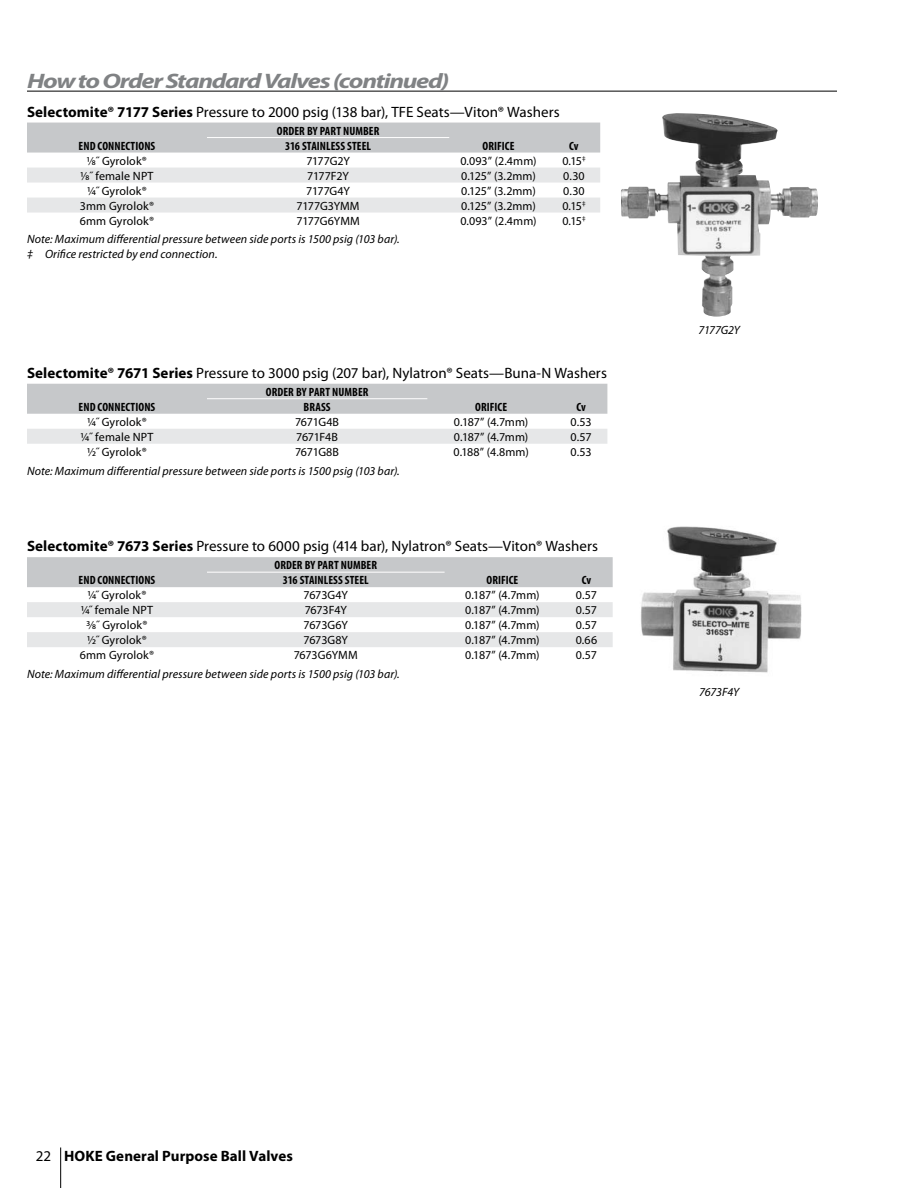
<style>
.page{position:relative;width:918px;height:1188px;background:#fff}
.page>*{position:absolute;margin:0;border:0;box-sizing:border-box;transform-origin:0 0}
.t1{font:italic 700 21px "Myriad Pro";letter-spacing:-.05em;color:#808284;scale:1.25 1}
.t2{font:15px "Myriad Pro";color:#000}
.t3{font:700 15px "Myriad Pro";letter-spacing:.005em;color:#000}
.t4{font:12px "Myriad Pro";letter-spacing:.01em;color:#000}
.t5{font:italic 12px/14.4px "Myriad Pro";letter-spacing:.01em;color:#000}
.t6{font:700 condensed 12px/15px "Myriad Pro";letter-spacing:.005em;color:#000;text-align:center}
.t7{font:italic 12px "Myriad Pro";letter-spacing:-.015em;color:#000}
.t8{font:italic 12px "Myriad Pro";letter-spacing:-.025em;color:#000}
.s1{font-weight:700}
.s2{font-weight:400}
</style>
<div class="page">
<hr style="left:60px;top:1148px;width:1px;height:40px;background:#000">
<hr style="left:27px;top:91px;width:810px;height:1px;background:#000">
<div style="left:27px;top:384px;width:580px;height:30px;background:#c6c8ca"></div>
<div style="left:27px;top:429px;width:580px;height:15px;background:#e6e7e8"></div>
<hr style="left:207px;top:398px;width:220px;height:1px;background:#fff">
<div style="left:27px;top:557px;width:586px;height:30px;background:#c6c8ca"></div>
<svg style="left:27px;top:602px;width:586px;height:45px"></svg>
<hr style="left:207px;top:572px;width:238px;height:1px;background:#fff">
<img style="left:641px;top:526px;width:161px;height:147px">
<div style="left:27px;top:123px;width:573px;height:30px;background:#c6c8ca"></div>
<svg style="left:27px;top:168px;width:573px;height:45px"></svg>
<hr style="left:207px;top:137px;width:242px;height:1px;background:#fff">
<img style="left:621px;top:113px;width:197px;height:204px">
<h1 class="t1" style="left:27px;top:69px;width:339px">How to Order Standard Valves (continued)</h1>
<p class="t2" style="left:27px;top:103px;width:534px"><span class="s1">Selectomite® 7177 Series</span> Pressure to 2000 psig (138 bar), TFE Seats—Viton® Washers</p>
<p class="t6" style="left:79px;top:138px;width:78px">END CONNECTIONS</p>
<p class="t6" style="left:277px;top:123px;width:104px">ORDER BY PART NUMBER<br>316 STAINLESS STEEL</p>
<p class="t6" style="left:483px;top:138px;width:33px">ORIFICE</p>
<p class="t6" style="left:569px;top:138px;width:11px">CV</p>
<p class="t4" style="left:87px;top:154px;width:62px">1/8˝ Gyrolok®</p>
<p class="t4" style="left:306px;top:154px;width:45px">7177G2Y</p>
<p class="t4" style="left:460px;top:154px;width:78px">0.093” (2.4mm)</p>
<p class="t4" style="left:562px;top:154px;width:25px">0.15<sup>‡</sup></p>
<p class="t4" style="left:80px;top:169px;width:75px">1/8˝ female NPT</p>
<p class="t4" style="left:307px;top:169px;width:43px">7177F2Y</p>
<p class="t4" style="left:461px;top:169px;width:76px">0.125” (3.2mm)</p>
<p class="t4" style="left:563px;top:169px;width:23px">0.30</p>
<p class="t4" style="left:87px;top:184px;width:61px">¼˝ Gyrolok®</p>
<p class="t4" style="left:306px;top:184px;width:45px">7177G4Y</p>
<p class="t4" style="left:461px;top:184px;width:76px">0.125” (3.2mm)</p>
<p class="t4" style="left:563px;top:184px;width:23px">0.30</p>
<p class="t4" style="left:80px;top:199px;width:76px">3mm Gyrolok®</p>
<p class="t4" style="left:297px;top:199px;width:64px">7177G3YMM</p>
<p class="t4" style="left:461px;top:199px;width:76px">0.125” (3.2mm)</p>
<p class="t4" style="left:562px;top:199px;width:25px">0.15<sup>‡</sup></p>
<p class="t4" style="left:80px;top:214px;width:76px">6mm Gyrolok®</p>
<p class="t4" style="left:296px;top:214px;width:65px">7177G6YMM</p>
<p class="t4" style="left:460px;top:214px;width:78px">0.093” (2.4mm)</p>
<p class="t4" style="left:562px;top:214px;width:25px">0.15<sup>‡</sup></p>
<p class="t5" style="left:27px;top:233px;width:374px">Note: Maximum differential pressure between side ports is 1500 psig (103 bar). ‡ Orifice restricted by end connection.</p>
<p class="t2" style="left:27px;top:365px;width:581px"><span class="s1">Selectomite® 7671 Series</span> Pressure to 3000 psig (207 bar), Nylatron® Seats—Buna-N Washers</p>
<p class="t6" style="left:79px;top:399px;width:78px">END CONNECTIONS</p>
<p class="t6" style="left:304px;top:384px;width:66px;text-align:left;text-indent:-38px">ORDER BY PART NUMBER<br>BRASS</p>
<p class="t6" style="left:475px;top:399px;width:33px">ORIFICE</p>
<p class="t6" style="left:576px;top:399px;width:11px">CV</p>
<p class="t4" style="left:87px;top:415px;width:61px">¼˝ Gyrolok®</p>
<p class="t4" style="left:295px;top:415px;width:45px">7671G4B</p>
<p class="t4" style="left:454px;top:415px;width:76px">0.187” (4.7mm)</p>
<p class="t4" style="left:571px;top:415px;width:23px">0.53</p>
<p class="t4" style="left:81px;top:430px;width:74px">¼˝ female NPT</p>
<p class="t4" style="left:296px;top:430px;width:43px">7671F4B</p>
<p class="t4" style="left:454px;top:430px;width:76px">0.187” (4.7mm)</p>
<p class="t4" style="left:571px;top:430px;width:23px">0.57</p>
<p class="t4" style="left:87px;top:445px;width:61px">½˝ Gyrolok®</p>
<p class="t4" style="left:295px;top:445px;width:45px">7671G8B</p>
<p class="t4" style="left:453px;top:445px;width:77px">0.188” (4.8mm)</p>
<p class="t4" style="left:571px;top:445px;width:23px">0.53</p>
<p class="t5" style="left:27px;top:464px;width:374px">Note: Maximum differential pressure between side ports is 1500 psig (103 bar).</p>
<p class="t2" style="left:27px;top:538px;width:572px"><span class="s1">Selectomite® 7673 Series</span> Pressure to 6000 psig (414 bar), Nylatron® Seats—Viton® Washers</p>
<p class="t6" style="left:79px;top:573px;width:78px">END CONNECTIONS</p>
<p class="t6" style="left:274px;top:558px;width:104px">ORDER BY PART NUMBER<br>316 STAINLESS STEEL</p>
<p class="t6" style="left:486px;top:573px;width:33px">ORIFICE</p>
<p class="t6" style="left:582px;top:573px;width:11px">CV</p>
<p class="t4" style="left:88px;top:589px;width:60px">¼˝ Gyrolok®</p>
<p class="t4" style="left:304px;top:589px;width:46px">7673G4Y</p>
<p class="t4" style="left:465px;top:589px;width:76px">0.187” (4.7mm)</p>
<p class="t4" style="left:576px;top:589px;width:23px">0.57</p>
<p class="t4" style="left:81px;top:604px;width:74px">¼˝ female NPT</p>
<p class="t4" style="left:305px;top:604px;width:44px">7673F4Y</p>
<p class="t4" style="left:465px;top:604px;width:76px">0.187” (4.7mm)</p>
<p class="t4" style="left:576px;top:604px;width:23px">0.57</p>
<p class="t4" style="left:87px;top:619px;width:62px">3/8˝ Gyrolok®</p>
<p class="t4" style="left:304px;top:619px;width:46px">7673G6Y</p>
<p class="t4" style="left:465px;top:619px;width:76px">0.187” (4.7mm)</p>
<p class="t4" style="left:576px;top:619px;width:23px">0.57</p>
<p class="t4" style="left:87px;top:634px;width:61px">½˝ Gyrolok®</p>
<p class="t4" style="left:304px;top:634px;width:46px">7673G8Y</p>
<p class="t4" style="left:465px;top:634px;width:76px">0.187” (4.7mm)</p>
<p class="t4" style="left:576px;top:634px;width:23px">0.66</p>
<p class="t4" style="left:80px;top:649px;width:76px">6mm Gyrolok®</p>
<p class="t4" style="left:294px;top:649px;width:65px">7673G6YMM</p>
<p class="t4" style="left:465px;top:649px;width:76px">0.187” (4.7mm)</p>
<p class="t4" style="left:576px;top:649px;width:23px">0.57</p>
<p class="t5" style="left:27px;top:667px;width:374px">Note: Maximum differential pressure between side ports is 1500 psig (103 bar).</p>
<p class="t8" style="left:699px;top:324px;width:43px">7177G2Y</p>
<p class="t7" style="left:699px;top:685px;width:42px">7673F4Y</p>
<p class="t3" style="left:36px;top:1148px;width:259px"><span class="s2">22</span> HOKE General Purpose Ball Valves</p>
</div>
